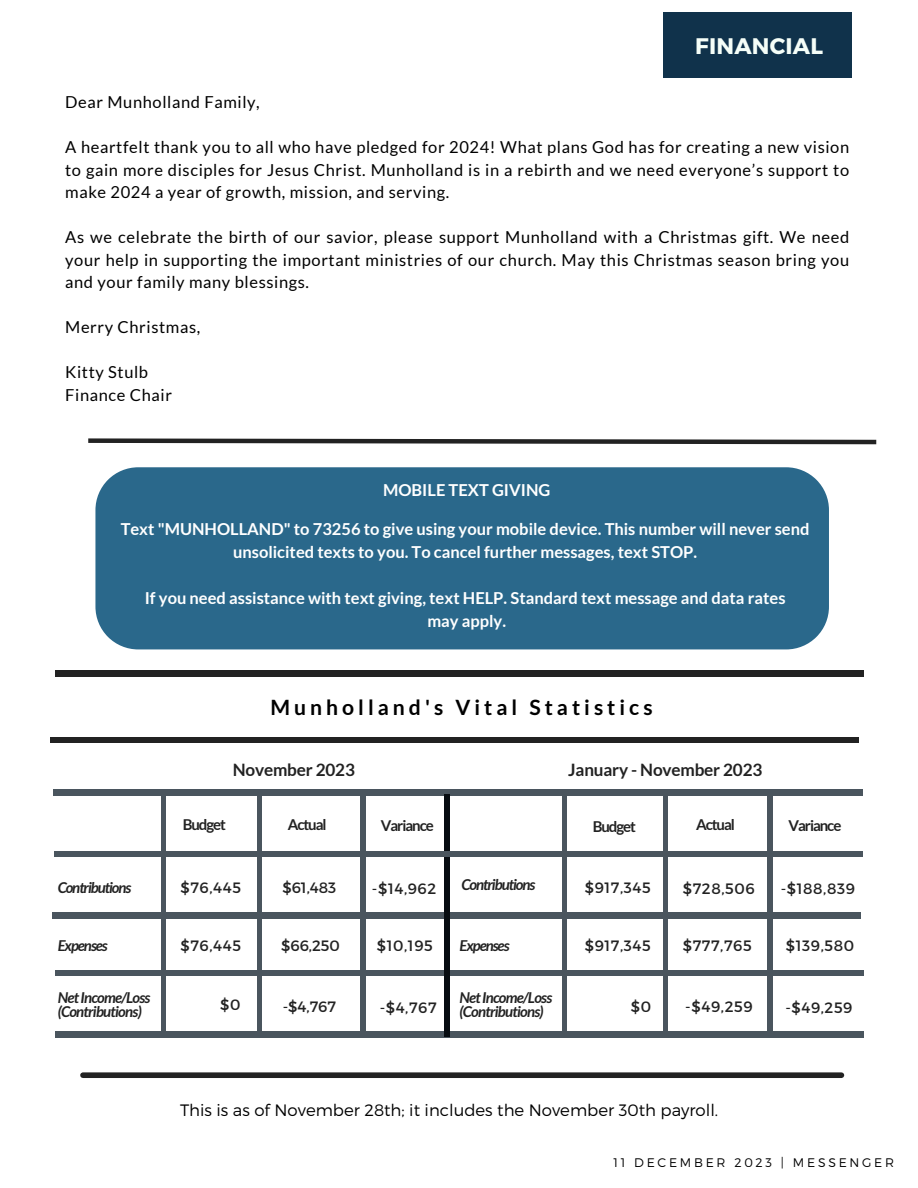
<style>
.page{position:relative;width:918px;height:1188px;background:#fff}
.page>*{position:absolute;margin:0;border:0;box-sizing:border-box;transform-origin:0 0}
.t1{font:700 22.5px "Montserrat";letter-spacing:.01em;color:#f5fef8}
.t2{font:700 21.15px "Lato";letter-spacing:.19em;color:#000}
.t3{font:700 17.1px "Lato";letter-spacing:-.01em;color:#222}
.t4{font:16.5px/22.5px "Lato";letter-spacing:.035em;color:#000;text-align:justify}
.t5{font:700 16.5px "Lato";color:#fff}
.t6{font:300 16.5px "Montserrat";color:#000}
.t7{font:15px "Montserrat";letter-spacing:.04em;color:#222}
.t8{font:italic 700 15px "Lato";letter-spacing:-.05em;color:#222}
.t9{font:italic 700 15px "Lato";letter-spacing:-.07em;color:#222}
.t10{font:700 15px "Lato";letter-spacing:-.07em;color:#222}
.t11{font:300 12.45px "Montserrat";letter-spacing:.22em;color:#000}
</style>
<div class="page">
<div style="left:663px;top:13px;width:188px;height:65px;background:#10324b"></div>
<div style="left:663px;top:796px;width:5px;height:237px;background:#4a555e"></div>
<div style="left:257px;top:790px;width:5px;height:245px;background:#4a555e"></div>
<div style="left:161px;top:793px;width:5px;height:242px;background:#4a555e"></div>
<hr style="left:768px;top:793px;width:4px;height:240px;background:#4a555e">
<div style="left:52px;top:913px;width:809px;height:5px;background:#4a555e"></div>
<div style="left:55px;top:970px;width:809px;height:6px;background:#4a555e"></div>
<div style="left:55px;top:1032px;width:809px;height:6px;background:#4a555e"></div>
<div style="left:53px;top:790px;width:809px;height:6px;background:#4a555e"></div>
<div style="left:55px;top:671px;width:809px;height:5px;background:#222"></div>
<hr style="left:445px;top:795px;width:4px;height:241px;background:#070c11">
<hr style="left:361px;top:793px;width:4px;height:245px;background:#4a555e">
<div style="left:562px;top:793px;width:5px;height:242px;background:#4a555e"></div>
<div style="left:50px;top:737px;width:809px;height:6px;background:#222"></div>
<div style="left:83px;top:1072px;width:758px;height:6px;background:#222"></div>
<div style="left:95px;top:467px;width:734px;height:182px;background:#2a688b"></div>
<svg style="left:88px;top:438px;width:789px;height:7px"></svg>
<div style="left:54px;top:851px;width:809px;height:6px;background:#4a555e"></div>
<p class="t1" style="left:695px;top:32px;width:129px">FINANCIAL</p>
<p class="t4" style="left:65px;top:91px;width:196px">Dear Munholland Family,</p>
<p class="t4" style="left:65px;top:136px;width:786px">A heartfelt thank you to all who have pledged for 2024! What plans God has for creating a new vision to gain more disciples for Jesus Christ. Munholland is in a rebirth and we need everyone’s support to make 2024 a year of growth, mission, and serving.</p>
<p class="t4" style="left:65px;top:226px;width:785px">As we celebrate the birth of our savior, please support Munholland with a Christmas gift. We need your help in supporting the important ministries of our church. May this Christmas season bring you and your family many blessings.</p>
<p class="t4" style="left:65px;top:316px;width:137px">Merry Christmas,</p>
<p class="t4" style="left:65px;top:361px;width:84px">Kitty Stulb</p>
<p class="t4" style="left:65px;top:383px;width:108px">Finance Chair</p>
<p class="t5" style="left:383px;top:480px;width:169px">MOBILE TEXT GIVING</p>
<p class="t5" style="left:121px;top:519px;width:690px">Text "MUNHOLLAND" to 73256 to give using your mobile device. This number will never send</p>
<p class="t5" style="left:233px;top:542px;width:466px">unsolicited texts to you. To cancel further messages, text STOP.</p>
<p class="t5" style="left:145px;top:588px;width:642px">If you need assistance with text giving, text HELP. Standard text message and data rates</p>
<p class="t5" style="left:427px;top:611px;width:80px">may apply.</p>
<p class="t2" style="left:270px;top:694px;width:384px">Munholland's Vital Statistics</p>
<p class="t3" style="left:233px;top:759px;width:124px">November 2023</p>
<p class="t3" style="left:568px;top:759px;width:196px">January - November 2023</p>
<p class="t10" style="left:183px;top:816px;width:45px">Budget</p>
<p class="t10" style="left:381px;top:816px;width:54px">Variance</p>
<p class="t10" style="left:593px;top:818px;width:45px">Budget</p>
<p class="t10" style="left:696px;top:816px;width:40px">Actual</p>
<p class="t10" style="left:789px;top:816px;width:54px">Variance</p>
<p class="t10" style="left:288px;top:816px;width:40px">Actual</p>
<p class="t9" style="left:58px;top:878px;width:75px">Contributions</p>
<p class="t7" style="left:181px;top:878px;width:62px">$76,445</p>
<p class="t7" style="left:282px;top:878px;width:55px">$61,483</p>
<p class="t7" style="left:372px;top:879px;width:66px">-$14,962</p>
<p class="t9" style="left:462px;top:876px;width:75px">Contributions</p>
<p class="t7" style="left:585px;top:878px;width:68px">$917,345</p>
<p class="t7" style="left:683px;top:879px;width:73px">$728,506</p>
<p class="t7" style="left:781px;top:879px;width:76px">-$188,839</p>
<p class="t9" style="left:58px;top:936px;width:52px">Expenses</p>
<p class="t8" style="left:58px;top:988px;width:94px">NetIncome/Loss</p>
<p class="t8" style="left:58px;top:1003px;width:86px">(Contributions)</p>
<p class="t7" style="left:181px;top:936px;width:62px">$76,445</p>
<p class="t7" style="left:683px;top:936px;width:71px">$777,765</p>
<p class="t7" style="left:281px;top:936px;width:60px">$66,250</p>
<p class="t7" style="left:377px;top:936px;width:57px">$10,195</p>
<p class="t7" style="left:585px;top:936px;width:68px">$917,345</p>
<p class="t7" style="left:786px;top:936px;width:70px">$139,580</p>
<p class="t9" style="left:460px;top:936px;width:52px">Expenses</p>
<p class="t8" style="left:460px;top:988px;width:94px">NetIncome/Loss</p>
<p class="t8" style="left:460px;top:1003px;width:86px">(Contributions)</p>
<p class="t7" style="left:220px;top:995px;width:22px">$0</p>
<p class="t7" style="left:631px;top:997px;width:22px">$0</p>
<p class="t7" style="left:685px;top:997px;width:69px">-$49,259</p>
<p class="t7" style="left:785px;top:998px;width:69px">-$49,259</p>
<p class="t7" style="left:283px;top:997px;width:55px">-$4,767</p>
<p class="t7" style="left:380px;top:998px;width:58px">-$4,767</p>
<p class="t6" style="left:180px;top:1099px;width:540px">This is as of November 28th; it includes the November 30th payroll.</p>
<p class="t11" style="left:613px;top:1154px;width:282px">11 DECEMBER 2023 | MESSENGER</p>
</div>
